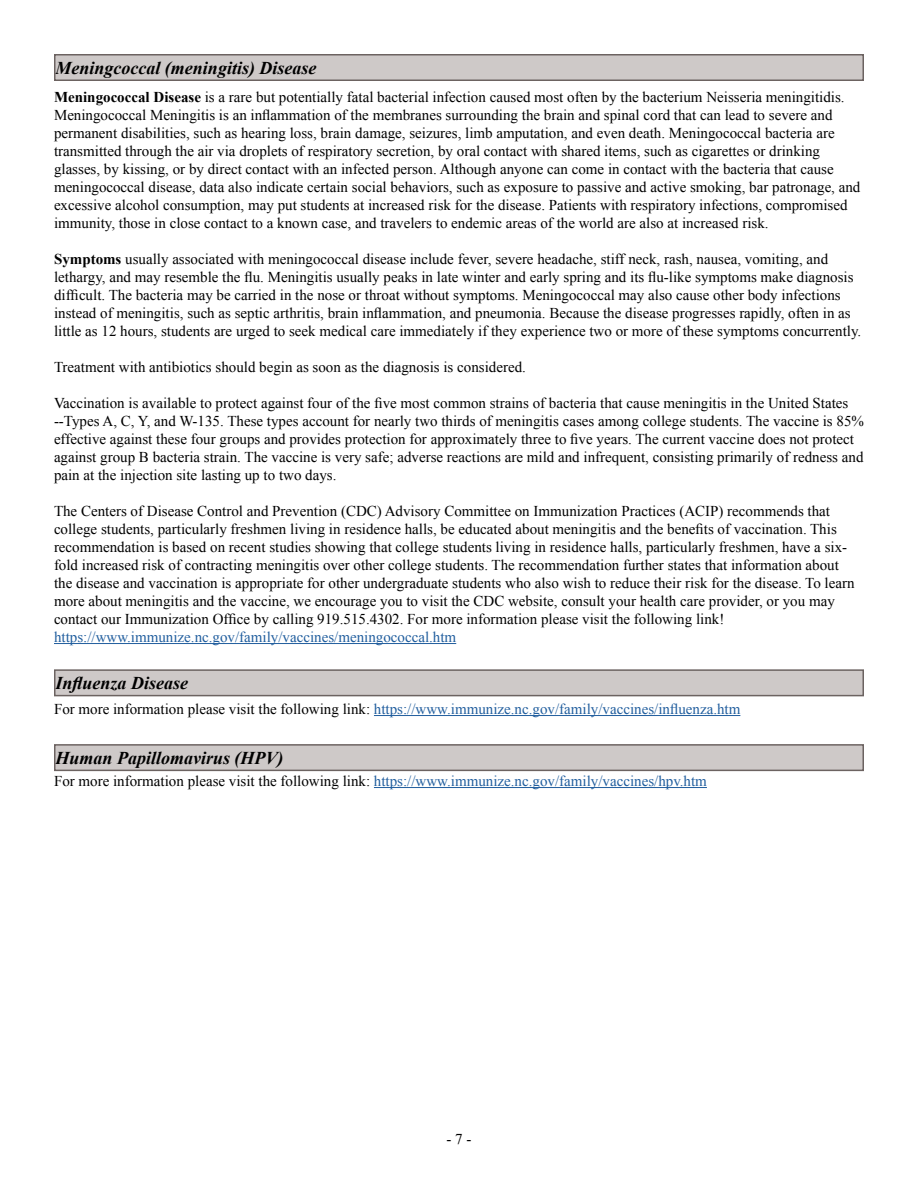
<style>
.page{position:relative;width:918px;height:1188px;background:#fff}
.page>*{position:absolute;margin:0;border:0;box-sizing:border-box;transform-origin:0 0}
.t1{font:italic 700 18px "Times New Roman";color:#000}
.t2{font:15px/18px "Times New Roman";color:#000}
.t3{font:15px "Times New Roman";color:#215e9e}
.s1{font-weight:700}
.s2{color:#000}
</style>
<div class="page">
<hr style="left:54px;top:643px;width:402px;height:1px;background:#215e9e">
<hr style="left:374px;top:715px;width:366px;height:1px;background:#215e9e">
<hr style="left:374px;top:787px;width:333px;height:1px;background:#215e9e">
<div style="left:55px;top:55px;width:808px;height:25px;background:#cec9c8"></div>
<div style="left:54px;top:54px;width:810px;height:27px;border:2px solid #6c6361"></div>
<div style="left:55px;top:670px;width:808px;height:26px;background:#cec9c8"></div>
<div style="left:54px;top:669px;width:810px;height:27px;border:2px solid #6c6361"></div>
<div style="left:55px;top:745px;width:808px;height:25px;background:#cec9c8"></div>
<div style="left:54px;top:744px;width:810px;height:27px;border:2px solid #6c6361"></div>
<p class="t1" style="left:56px;top:55px;width:262px">Meningcoccal (meningitis) Disease</p>
<p class="t2" style="left:54px;top:88px;width:808px"><span class="s1">Meningococcal Disease</span> is a rare but potentially fatal bacterial infection caused most often by the bacterium Neisseria meningitidis.<br>Meningococcal Meningitis is an inflammation of the membranes surrounding the brain and spinal cord that can lead to severe and permanent disabilities, such as hearing loss, brain damage, seizures, limb amputation, and even death. Meningococcal bacteria are transmitted through the air via droplets of respiratory secretion, by oral contact with shared items, such as cigarettes or drinking glasses, by kissing, or by direct contact with an infected person. Although anyone can come in contact with the bacteria that cause meningococcal disease, data also indicate certain social behaviors, such as exposure to passive and active smoking, bar patronage, and excessive alcohol consumption, may put students at increased risk for the disease. Patients with respiratory infections, compromised immunity, those in close contact to a known case, and travelers to endemic areas of the world are also at increased risk.</p>
<p class="t2" style="left:54px;top:250px;width:809px"><span class="s1">Symptoms</span> usually associated with meningococcal disease include fever, severe headache, stiff neck, rash, nausea, vomiting, and lethargy, and may resemble the flu. Meningitis usually peaks in late winter and early spring and its flu-like symptoms make diagnosis difficult. The bacteria may be carried in the nose or throat without symptoms. Meningococcal may also cause other body infections instead of meningitis, such as septic arthritis, brain inflammation, and pneumonia. Because the disease progresses rapidly, often in as little as 12 hours, students are urged to seek medical care immediately if they experience two or more of these symptoms concurrently.</p>
<p class="t2" style="left:54px;top:358px;width:473px">Treatment with antibiotics should begin as soon as the diagnosis is considered.</p>
<p class="t2" style="left:54px;top:394px;width:812px">Vaccination is available to protect against four of the five most common strains of bacteria that cause meningitis in the United States --Types A, C, Y, and W-135. These types account for nearly two thirds of meningitis cases among college students. The vaccine is 85% effective against these four groups and provides protection for approximately three to five years. The current vaccine does not protect against group B bacteria strain. The vaccine is very safe; adverse reactions are mild and infrequent, consisting primarily of redness and pain at the injection site lasting up to two days.</p>
<p class="t2" style="left:54px;top:502px;width:802px">The Centers of Disease Control and Prevention (CDC) Advisory Committee on Immunization Practices (ACIP) recommends that college students, particularly freshmen living in residence halls, be educated about meningitis and the benefits of vaccination. This recommendation is based on recent studies showing that college students living in residence halls, particularly freshmen, have a six&shy;fold increased risk of contracting meningitis over other college students. The recommendation further states that information about the disease and vaccination is appropriate for other undergraduate students who also wish to reduce their risk for the disease. To learn more about meningitis and the vaccine, we encourage you to visit the CDC website, consult your health care provider, or you may contact our Immunization Office by calling 919.515.4302. For more information please visit the following link!</p>
<p class="t3" style="left:54px;top:627px;width:404px">https://www.immunize.nc.gov/family/vaccines/meningococcal.htm</p>
<p class="t1" style="left:56px;top:670px;width:134px">Influenza Disease</p>
<p class="t3" style="left:54px;top:699px;width:688px"><span class="s2">For more information please visit the following link:</span> https://www.immunize.nc.gov/family/vaccines/influenza.htm</p>
<p class="t1" style="left:56px;top:745px;width:230px">Human Papillomavirus (HPV)</p>
<p class="t3" style="left:54px;top:771px;width:654px"><span class="s2">For more information please visit the following link:</span> https://www.immunize.nc.gov/family/vaccines/hpv.htm</p>
<p class="t2" style="left:447px;top:1130px;width:26px">- 7 -</p>
</div>
